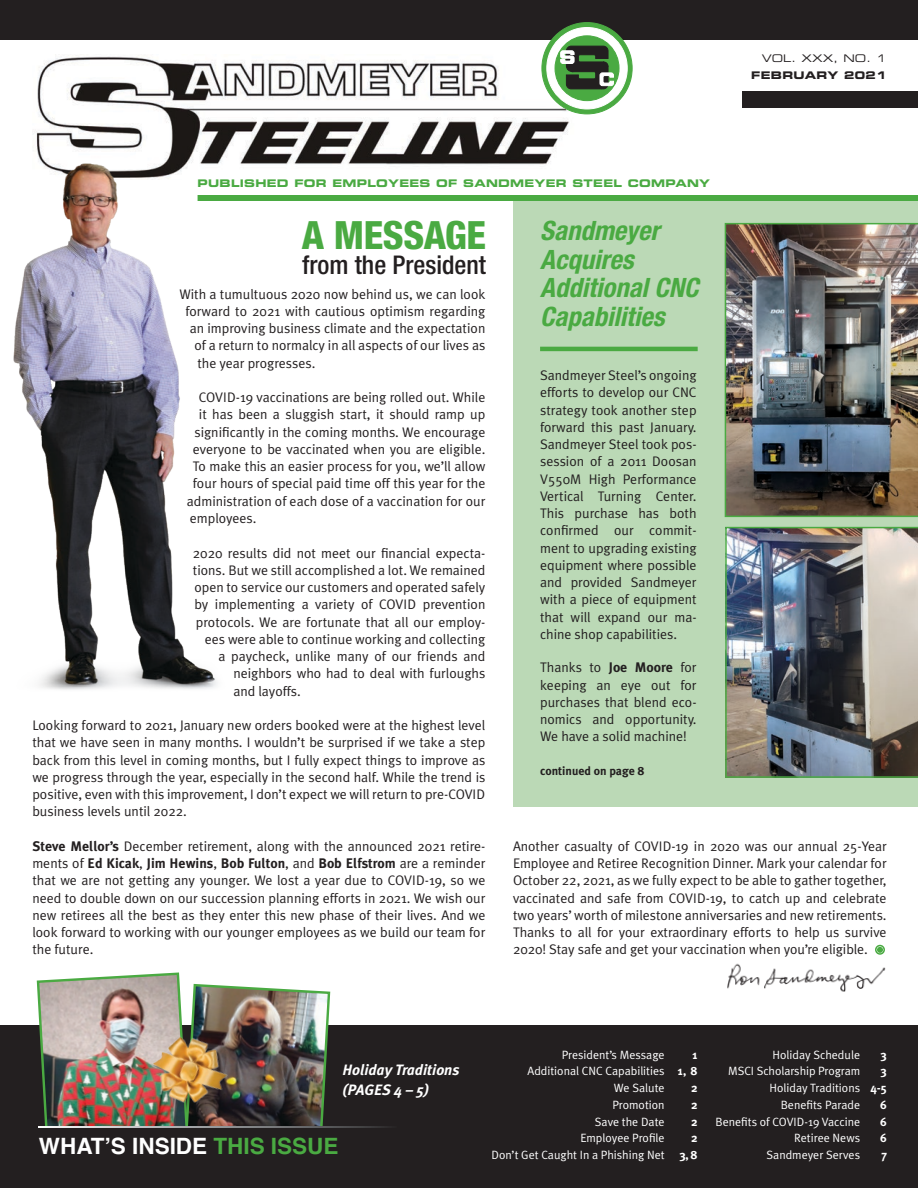
<style>
.page{position:relative;width:918px;height:1188px;background:#fff}
.page>*{position:absolute;margin:0;border:0;box-sizing:border-box;transform-origin:0 0}
.t1{font:800 condensed 39px "Helvetica Neue";letter-spacing:-.01em;color:#4aaa42}
.headline_cover{font:italic 700 condensed 26.7px/28.5px "Helvetica Neue";color:#4aaa42}
.t2{font:500 condensed 25.8px "Helvetica Neue";color:#231f20}
.headlineText_Helve{font:700 22.5px "Helvetica";color:#fff}
.Body{font:italic 700 15px/19.5px "Meta Plus";color:#fff}
.Body-2{font:13.8px/17.2px "Meta Plus Normal";color:#231f20;text-align:justify}
.t3{font:12px "Meta Plus Normal";color:#fff}
.Body-3{font:700 12px "Meta Plus";color:#231f20}
.t4{font:700 12px "Meta Plus";color:#fff}
.t5{font:10.5px "Eurostile Bold Extended Two";letter-spacing:.025em;color:#4aaa42}
.t6{font:10.5px "Eurostile Extended Two";color:#231f20}
.t7{font:10.5px "Eurostile Bold Extended Two";letter-spacing:.025em;color:#231f20}
.s1{font-family:"Meta Plus";font-weight:700}
.s2{color:#4aaa42}
</style>
<div class="page">
<div style="left:513px;top:197px;width:405px;height:610px;background:#bbd9b6"></div>
<div style="left:0;top:1025px;width:918px;height:163px;background:#231f20"></div>
<div style="left:0;top:0;width:918px;height:39px;background:#231f20"></div>
<div style="left:743px;top:91px;width:175px;height:16px;background:#231f20"></div>
<div style="left:198px;top:195px;width:720px;height:6px;background:#4aaa42"></div>
<img style="left:34px;top:54px;width:546px;height:111px">
<svg style="left:542px;top:23px;width:90px;height:91px"></svg>
<div style="left:547px;top:28px;width:80px;height:81px;background:#fff;border-radius:50%"></div>
<div style="left:547px;top:27px;width:80px;height:82px;border:1px solid #fff;border-radius:50%"></div>
<div style="left:555px;top:36px;width:64px;height:65px;background:#4aaa42;border-radius:50%"></div>
<div style="left:555px;top:36px;width:64px;height:65px;border:1px solid #4aaa42;border-radius:50%"></div>
<svg style="left:560px;top:45px;width:54px;height:45px"></svg>
<img style="left:13px;top:162px;width:222px;height:528px">
<img style="left:36px;top:972px;width:296px;height:156px">
<div style="left:149px;top:1033px;width:89px;height:80px;background:#231f20;opacity:.32"></div>
<img style="left:147px;top:1027px;width:88px;height:88px">
<svg style="left:39px;top:1127px;width:349px;height:1px"></svg>
<div style="left:875px;top:945px;width:10px;height:10px;border:2px solid #4aaa42;border-radius:50%"></div>
<svg style="left:877px;top:947px;width:6px;height:6px"></svg>
<img style="left:727px;top:963px;width:159px;height:29px">
<img style="left:725px;top:223px;width:193px;height:294px">
<img style="left:725px;top:527px;width:193px;height:251px">
<hr style="left:540px;top:347px;width:158px;height:4px;background:#4aaa42">
<p class="t5" style="left:198px;top:175px;width:514px">PUBLISHED FOR EMPLOYEES OF SANDMEYER STEEL COMPANY</p>
<p class="t6" style="left:762px;top:52px;width:126px">VOL. XXX, NO. 1</p>
<p class="t7" style="left:751px;top:68px;width:137px">FEBRUARY 2021</p>
<p class="t1" style="left:302px;top:211px;width:186px">A MESSAGE</p>
<p class="t2" style="left:302px;top:250px;width:185px">from the President</p>
<p class="headline_cover" style="left:540px;top:216px;width:160px">Sandmeyer<br>Acquires<br>Additional CNC<br>Capabilities</p>
<p class="Body-2" style="left:179px;top:285px;width:308px">With a tumultuous 2020 now behind us, we can look</p>
<p class="Body-2" style="left:185px;top:302px;width:302px">forward to 2021 with cautious optimism regarding</p>
<p class="Body-2" style="left:190px;top:320px;width:297px">an improving business climate and the expectation</p>
<p class="Body-2" style="left:194px;top:337px;width:293px">of a return to normalcy in all aspects of our lives as</p>
<p class="Body-2" style="left:197px;top:354px;width:120px">the year progresses.</p>
<p class="Body-2" style="left:199px;top:389px;width:288px">COVID-19 vaccinations are being rolled out. While</p>
<p class="Body-2" style="left:199px;top:406px;width:288px">it has been a sluggish start, it should ramp up</p>
<p class="Body-2" style="left:194px;top:423px;width:293px">significantly in the coming months. We encourage</p>
<p class="Body-2" style="left:193px;top:440px;width:294px">everyone to be vaccinated when you are eligible.</p>
<p class="Body-2" style="left:193px;top:458px;width:294px">To make this an easier process for you, we’ll allow</p>
<p class="Body-2" style="left:193px;top:475px;width:294px">four hours of special paid time off this year for the</p>
<p class="Body-2" style="left:187px;top:492px;width:300px">administration of each dose of a vaccination for our</p>
<p class="Body-2" style="left:190px;top:509px;width:68px">employees.</p>
<p class="Body-2" style="left:193px;top:544px;width:294px">2020 results did not meet our financial expecta-</p>
<p class="Body-2" style="left:193px;top:561px;width:294px">tions. But we still accomplished a lot. We remained</p>
<p class="Body-2" style="left:194px;top:578px;width:293px">open to service our customers and operated safely</p>
<p class="Body-2" style="left:194px;top:596px;width:293px">by implementing a variety of COVID prevention</p>
<p class="Body-2" style="left:196px;top:613px;width:291px">protocols. We are fortunate that all our employ-</p>
<p class="Body-2" style="left:205px;top:630px;width:282px">ees were able to continue working and collecting</p>
<p class="Body-2" style="left:218px;top:647px;width:269px">a paycheck, unlike many of our friends and</p>
<p class="Body-2" style="left:233px;top:665px;width:254px">neighbors who had to deal with furloughs</p>
<p class="Body-2" style="left:233px;top:682px;width:69px">and layoffs.</p>
<p class="Body-2" style="left:32px;top:716px;width:455px">Looking forward to 2021, January new orders booked were at the highest level that we have seen in many months. I wouldn’t be surprised if we take a step back from this level in coming months, but I fully expect things to improve as we progress through the year, especially in the second half. While the trend is positive, even with this improvement, I don’t expect we will return to pre-COVID business levels until 2022.</p>
<p class="Body-2" style="left:32px;top:837px;width:455px"><span class="s1">Steve Mellor’s</span> December retirement, along with the announced 2021 retire&shy;ments of <span class="s1">Ed Kicak</span>, <span class="s1">Jim Hewins</span>, <span class="s1">Bob Fulton</span>, and <span class="s1">Bob Elfstrom</span> are a reminder that we are not getting any younger. We lost a year due to COVID-19, so we need to double down on our succession planning efforts in 2021. We wish our new retirees all the best as they enter this new phase of their lives. And we look forward to working with our younger employees as we build our team for the future.</p>
<p class="Body-2" style="left:513px;top:837px;width:375px">Another casualty of COVID-19 in 2020 was our annual 25-Year Employee and Retiree Recognition Dinner. Mark your calendar for October 22, 2021, as we fully expect to be able to gather together, vaccinated and safe from COVID-19, to catch up and celebrate two years’ worth of milestone anniversaries and new retirements.<br>Thanks to all for your extraordinary efforts to help us survive 2020! Stay safe and get your vaccination when you’re eligible.</p>
<p class="Body-2" style="left:540px;top:367px;width:158px">Sandmeyer Steel’s ongoing efforts to develop our CNC strategy took another step forward this past January.<br>Sandmeyer Steel took pos&shy;session of a 2011 Doosan V550M High Performance Vertical Turning Center.<br>This purchase has both confirmed our commit&shy;ment to upgrading existing equipment where possible and provided Sandmeyer with a piece of equipment that will expand our ma&shy;chine shop capabilities.</p>
<p class="Body-2" style="left:540px;top:659px;width:158px">Thanks to <span class="s1">Joe Moore</span> for keeping an eye out for purchases that blend eco&shy;nomics and opportunity.<br>We have a solid machine!</p>
<p class="Body-3" style="left:540px;top:764px;width:106px">continued on page 8</p>
<p class="Body" style="left:342px;top:1060px;width:119px">Holiday Traditions (PAGES 4 – 5)</p>
<p class="headlineText_Helve" style="left:39px;top:1128px;width:301px">WHAT’S INSIDE <span class="s2">THIS ISSUE</span></p>
<p class="t3" style="left:562px;top:1048px;width:104px">President’s Message</p>
<p class="t4" style="left:693px;top:1048px;width:6px">1</p>
<p class="t3" style="left:528px;top:1064px;width:172px">Additional CNC Capabilities <span class="s1">1, 8</span></p>
<p class="t3" style="left:614px;top:1081px;width:52px">We Salute</p>
<p class="t4" style="left:691px;top:1081px;width:8px">2</p>
<p class="t3" style="left:612px;top:1098px;width:54px">Promotion</p>
<p class="t4" style="left:691px;top:1098px;width:8px">2</p>
<p class="t3" style="left:595px;top:1114px;width:71px">Save the Date</p>
<p class="t4" style="left:691px;top:1114px;width:8px">2</p>
<p class="t3" style="left:580px;top:1131px;width:86px">Employee Profile</p>
<p class="t4" style="left:691px;top:1131px;width:8px">2</p>
<p class="t3" style="left:491px;top:1148px;width:175px">Don’t Get Caught In a Phishing Net</p>
<p class="t4" style="left:680px;top:1148px;width:19px">3, 8</p>
<p class="t3" style="left:772px;top:1048px;width:89px">Holiday Schedule</p>
<p class="t4" style="left:881px;top:1048px;width:8px">3</p>
<p class="t3" style="left:728px;top:1064px;width:134px">MSCI Scholarship Program</p>
<p class="t4" style="left:881px;top:1064px;width:8px">3</p>
<p class="t3" style="left:770px;top:1081px;width:119px">Holiday Traditions <span class="s1">4-5</span></p>
<p class="t3" style="left:781px;top:1098px;width:81px">Benefits Parade</p>
<p class="t4" style="left:880px;top:1098px;width:8px">6</p>
<p class="t3" style="left:716px;top:1114px;width:146px">Benefits of COVID-19 Vaccine</p>
<p class="t4" style="left:880px;top:1114px;width:8px">6</p>
<p class="t3" style="left:794px;top:1131px;width:67px">Retiree News</p>
<p class="t4" style="left:880px;top:1131px;width:8px">6</p>
<p class="t3" style="left:767px;top:1148px;width:95px">Sandmeyer Serves</p>
<p class="t4" style="left:881px;top:1148px;width:7px">7</p>
</div>
